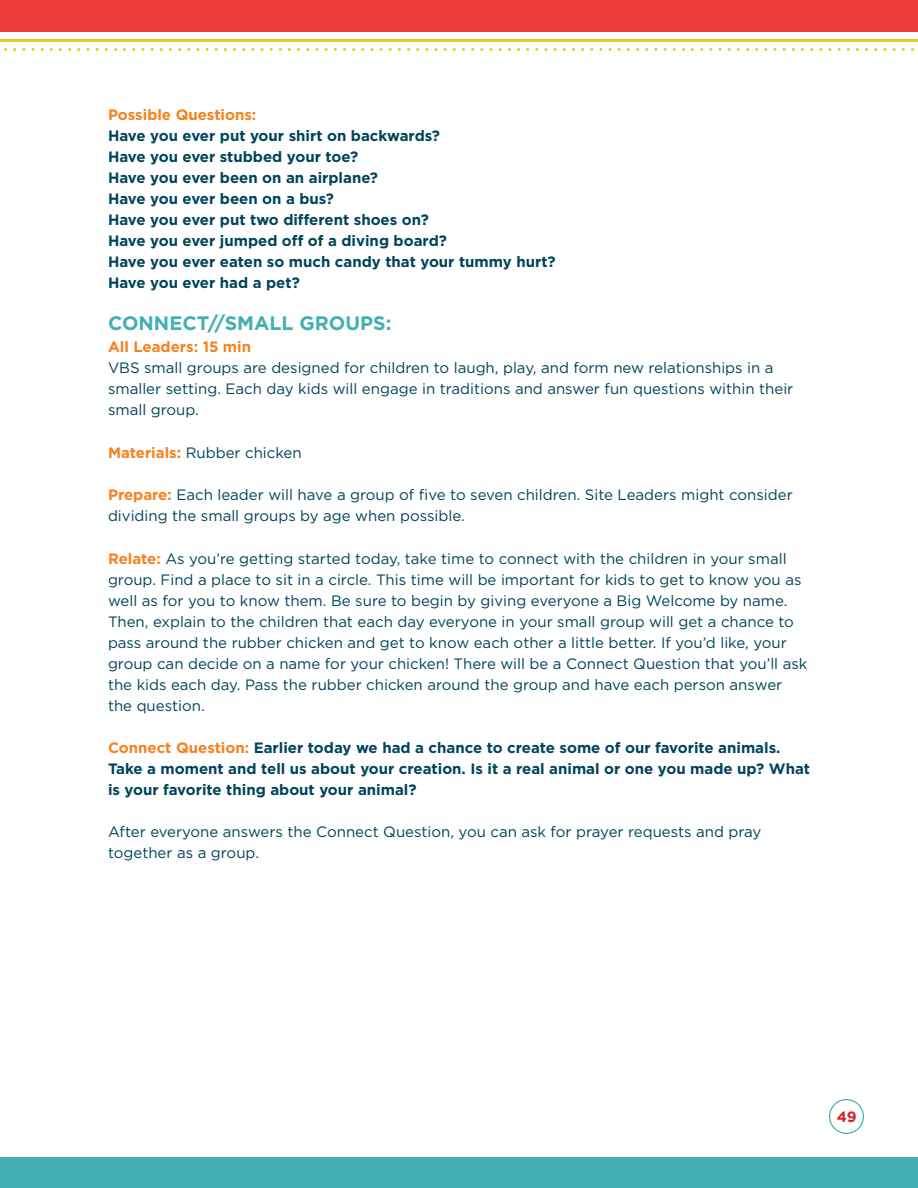
<style>
.page{position:relative;width:918px;height:1188px;background:#fff}
.page>*{position:absolute;margin:0;border:0;box-sizing:border-box;transform-origin:0 0}
.t1{font:700 19.5px "Gotham";color:#42afb2}
.t2{font:15px/21px "Gotham";color:#00445b}
.t3{font:700 15px/21px "Gotham";color:#00445b}
.t4{font:700 15px "Gotham";color:#f5821f}
.t5{font:700 14.85px "Gotham";color:#d2232a}
.s1{font-weight:700;color:#f5821f}
.s2{color:#f5821f}
</style>
<div class="page">
<hr style="left:0;top:39px;width:918px;height:3px;background:#e0cf20">
<svg style="left:4px;top:48px;width:910px;height:3px"></svg>
<div style="left:0;top:0;width:918px;height:32px;background:#ef3b39"></div>
<div style="left:0;top:1158px;width:918px;height:30px;background:#42afb2"></div>
<div style="left:829px;top:1099px;width:35px;height:35px;border:1px solid #42afb2;border-radius:50%"></div>
<p class="t4" style="left:108px;top:106px;width:150px">Possible Questions:</p>
<p class="t3" style="left:108px;top:125px;width:449px">Have you ever put your shirt on backwards?<br>Have you ever stubbed your toe?<br>Have you ever been on an airplane?<br>Have you ever been on a bus?<br>Have you ever put two different shoes on?<br>Have you ever jumped off of a diving board?<br>Have you ever eaten so much candy that your tummy hurt?<br>Have you ever had a pet?</p>
<h1 class="t1" style="left:108px;top:312px;width:75px">Connect</h1>
<h1 class="t1" style="left:208px;top:312px;width:44px">//Small</h1>
<h1 class="t1" style="left:299px;top:312px;width:31px">Grou</h1>
<h1 class="t1" style="left:360px;top:312px;width:33px">ps:</h1>
<p class="t4" style="left:108px;top:338px;width:145px">All Leaders: 15 min</p>
<p class="t2" style="left:108px;top:357px;width:687px">VBS small groups are designed for children to laugh, play, and form new relationships in a smaller setting. Each day kids will engage in traditions and answer fun questions within their small group.</p>
<p class="t2" style="left:108px;top:442px;width:195px"><span class="s1">Materials:</span> Rubber chicken</p>
<p class="t2" style="left:108px;top:484px;width:686px"><span class="s1">Prepare:</span> Each leader will have a group of five to seven children. Site Leaders might consider dividing the small groups by age when possible.</p>
<p class="t2" style="left:108px;top:548px;width:701px"><span class="s1">Relate:</span> As you’re getting started today, take time to connect with the children in your small group. Find a place to sit in a circle. This time will be important for kids to get to know you as well as for you to know them. Be sure to begin by giving everyone a Big Welcome by name.<br>Then, explain to the children that each day everyone in your small group will get a chance to pass around the rubber chicken and get to know each other a little better. If you’d like, your group can decide on a name for your chicken! There will be a Connect Question that you’ll ask the kids each day. Pass the rubber chicken around the group and have each person answer the question.</p>
<p class="t3" style="left:108px;top:737px;width:704px"><span class="s2">Connect Question:</span> Earlier today we had a chance to create some of our favorite animals.<br>Take a moment and tell us about your creation. Is it a real animal or one you made up? What is your favorite thing about your animal?</p>
<p class="t2" style="left:108px;top:821px;width:655px">After everyone answers the Connect Question, you can ask for prayer requests and pray together as a group.</p>
<p class="t5" style="left:837px;top:1108px;width:21px">49</p>
</div>
